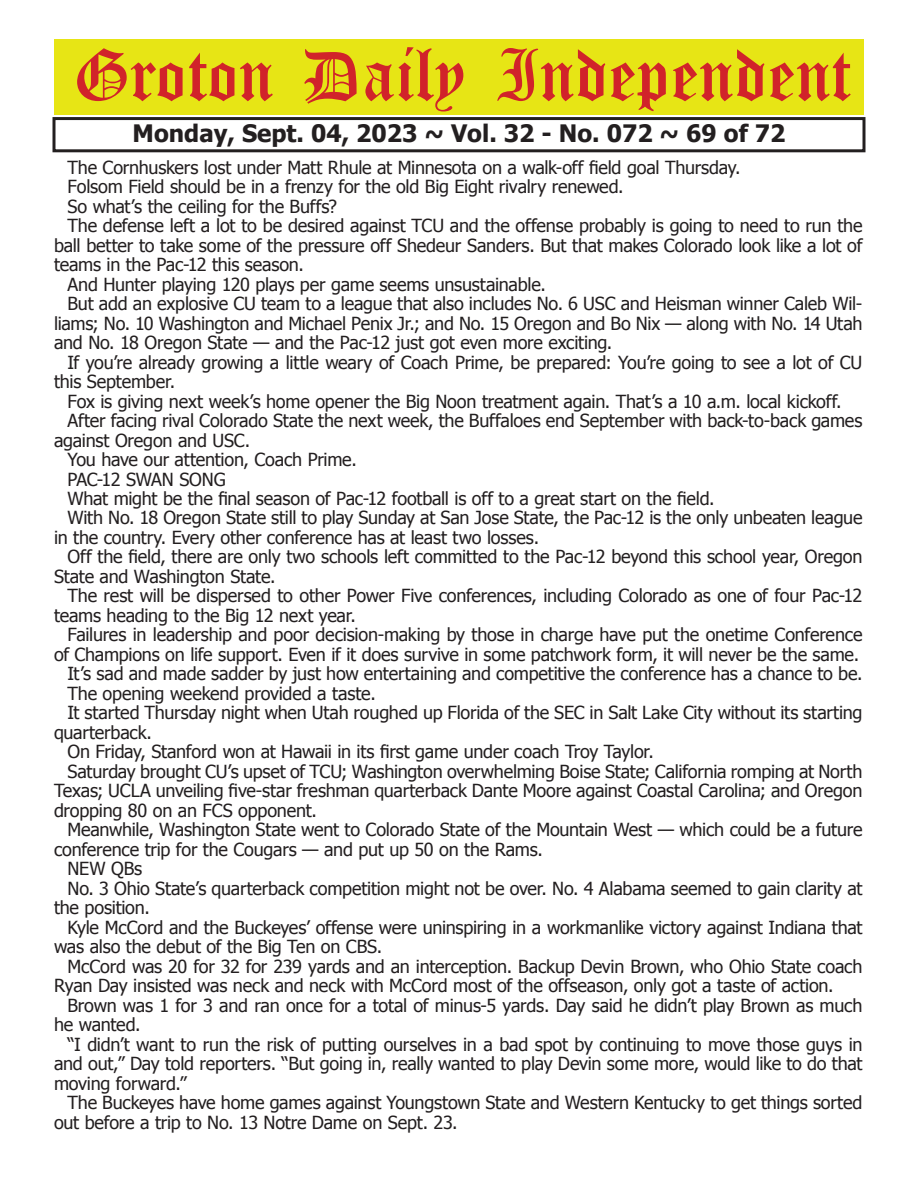
<style>
.page{position:relative;width:918px;height:1188px;background:#fff}
.page>*{position:absolute;margin:0;border:0;box-sizing:border-box;transform-origin:0 0}
.t1{font:54px "Old English Five";color:#d1232a}
.t2{font:700 24px "Tahoma";color:#231f20}
.t3{font:18px "Tahoma";letter-spacing:-.01em;color:#231f20}
</style>
<div class="page">
<div style="left:52px;top:117px;width:814px;height:35px;border:3px solid #231f20"></div>
<div style="left:54px;top:40px;width:810px;height:75px;background:#e7e515"></div>
<h1 class="t1" style="left:73px;top:50px;width:779px">Groton Daily Independent</h1>
<h2 class="t2" style="left:133px;top:116px;width:654px">Monday, Sept. 04, 2023 ~ Vol. 32 - No. 072 ~ 69 of 72</h2>
<p class="t3" style="left:68px;top:155px;width:675px">The Cornhuskers lost under Matt Rhule at Minnesota on a walk-off field goal Thursday.</p>
<p class="t3" style="left:68px;top:174px;width:558px">Folsom Field should be in a frenzy for the old Big Eight rivalry renewed.</p>
<p class="t3" style="left:68px;top:194px;width:271px">So what’s the ceiling for the Buffs?</p>
<p class="t3" style="left:68px;top:213px;width:797px">The defense left a lot to be desired against TCU and the offense probably is going to need to run the</p>
<p class="t3" style="left:54px;top:233px;width:810px">ball better to take some of the pressure off Shedeur Sanders. But that makes Colorado look like a lot of</p>
<p class="t3" style="left:54px;top:252px;width:251px">teams in the Pac-12 this season.</p>
<p class="t3" style="left:68px;top:272px;width:480px">And Hunter playing 120 plays per game seems unsustainable.</p>
<p class="t3" style="left:68px;top:291px;width:796px">But add an explosive CU team to a league that also includes No. 6 USC and Heisman winner Caleb Wil-</p>
<p class="t3" style="left:54px;top:311px;width:810px">liams; No. 10 Washington and Michael Penix Jr.; and No. 15 Oregon and Bo Nix — along with No. 14 Utah</p>
<p class="t3" style="left:54px;top:330px;width:560px">and No. 18 Oregon State — and the Pac-12 just got even more exciting.</p>
<p class="t3" style="left:68px;top:350px;width:796px">If you’re already growing a little weary of Coach Prime, be prepared: You’re going to see a lot of CU</p>
<p class="t3" style="left:54px;top:369px;width:123px">this September.</p>
<p class="t3" style="left:68px;top:389px;width:776px">Fox is giving next week’s home opener the Big Noon treatment again. That’s a 10 a.m. local kickoff.</p>
<p class="t3" style="left:68px;top:408px;width:796px">After facing rival Colorado State the next week, the Buffaloes end September with back-to-back games</p>
<p class="t3" style="left:54px;top:428px;width:198px">against Oregon and USC.</p>
<p class="t3" style="left:68px;top:447px;width:291px">You have our attention, Coach Prime.</p>
<p class="t3" style="left:68px;top:467px;width:160px">PAC-12 SWAN SONG</p>
<p class="t3" style="left:68px;top:486px;width:649px">What might be the final season of Pac-12 football is off to a great start on the field.</p>
<p class="t3" style="left:68px;top:506px;width:797px">With No. 18 Oregon State still to play Sunday at San Jose State, the Pac-12 is the only unbeaten league</p>
<p class="t3" style="left:54px;top:525px;width:487px">in the country. Every other conference has at least two losses.</p>
<p class="t3" style="left:68px;top:545px;width:796px">Off the field, there are only two schools left committed to the Pac-12 beyond this school year, Oregon</p>
<p class="t3" style="left:54px;top:564px;width:223px">State and Washington State.</p>
<p class="t3" style="left:68px;top:584px;width:796px">The rest will be dispersed to other Power Five conferences, including Colorado as one of four Pac-12</p>
<p class="t3" style="left:54px;top:603px;width:303px">teams heading to the Big 12 next year.</p>
<p class="t3" style="left:68px;top:623px;width:796px">Failures in leadership and poor decision-making by those in charge have put the onetime Conference</p>
<p class="t3" style="left:54px;top:642px;width:807px">of Champions on life support. Even if it does survive in some patchwork form, it will never be the same.</p>
<p class="t3" style="left:68px;top:662px;width:797px">It’s sad and made sadder by just how entertaining and competitive the conference has a chance to be.</p>
<p class="t3" style="left:68px;top:681px;width:310px">The opening weekend provided a taste.</p>
<p class="t3" style="left:68px;top:701px;width:797px">It started Thursday night when Utah roughed up Florida of the SEC in Salt Lake City without its starting</p>
<p class="t3" style="left:54px;top:720px;width:100px">quarterback.</p>
<p class="t3" style="left:68px;top:740px;width:588px">On Friday, Stanford won at Hawaii in its first game under coach Troy Taylor.</p>
<p class="t3" style="left:68px;top:759px;width:796px">Saturday brought CU’s upset of TCU; Washington overwhelming Boise State; California romping at North</p>
<p class="t3" style="left:54px;top:779px;width:810px">Texas; UCLA unveiling five-star freshman quarterback Dante Moore against Coastal Carolina; and Oregon</p>
<p class="t3" style="left:54px;top:798px;width:265px">dropping 80 on an FCS opponent.</p>
<p class="t3" style="left:68px;top:818px;width:797px">Meanwhile, Washington State went to Colorado State of the Mountain West — which could be a future</p>
<p class="t3" style="left:54px;top:837px;width:491px">conference trip for the Cougars — and put up 50 on the Rams.</p>
<p class="t3" style="left:68px;top:857px;width:76px">NEW QBs</p>
<p class="t3" style="left:68px;top:876px;width:797px">No. 3 Ohio State’s quarterback competition might not be over. No. 4 Alabama seemed to gain clarity at</p>
<p class="t3" style="left:54px;top:896px;width:97px">the position.</p>
<p class="t3" style="left:68px;top:915px;width:796px">Kyle McCord and the Buckeyes’ offense were uninspiring in a workmanlike victory against Indiana that</p>
<p class="t3" style="left:54px;top:935px;width:330px">was also the debut of the Big Ten on CBS.</p>
<p class="t3" style="left:68px;top:954px;width:797px">McCord was 20 for 32 for 239 yards and an interception. Backup Devin Brown, who Ohio State coach</p>
<p class="t3" style="left:54px;top:974px;width:781px">Ryan Day insisted was neck and neck with McCord most of the offseason, only got a taste of action.</p>
<p class="t3" style="left:68px;top:993px;width:796px">Brown was 1 for 3 and ran once for a total of minus-5 yards. Day said he didn’t play Brown as much</p>
<p class="t3" style="left:54px;top:1013px;width:88px">he wanted.</p>
<p class="t3" style="left:68px;top:1032px;width:796px">“I didn’t want to run the risk of putting ourselves in a bad spot by continuing to move those guys in</p>
<p class="t3" style="left:54px;top:1052px;width:810px">and out,” Day told reporters. “But going in, really wanted to play Devin some more, would like to do that</p>
<p class="t3" style="left:54px;top:1071px;width:134px">moving forward.”</p>
<p class="t3" style="left:68px;top:1091px;width:797px">The Buckeyes have home games against Youngstown State and Western Kentucky to get things sorted</p>
<p class="t3" style="left:54px;top:1110px;width:405px">out before a trip to No. 13 Notre Dame on Sept. 23.</p>
</div>
